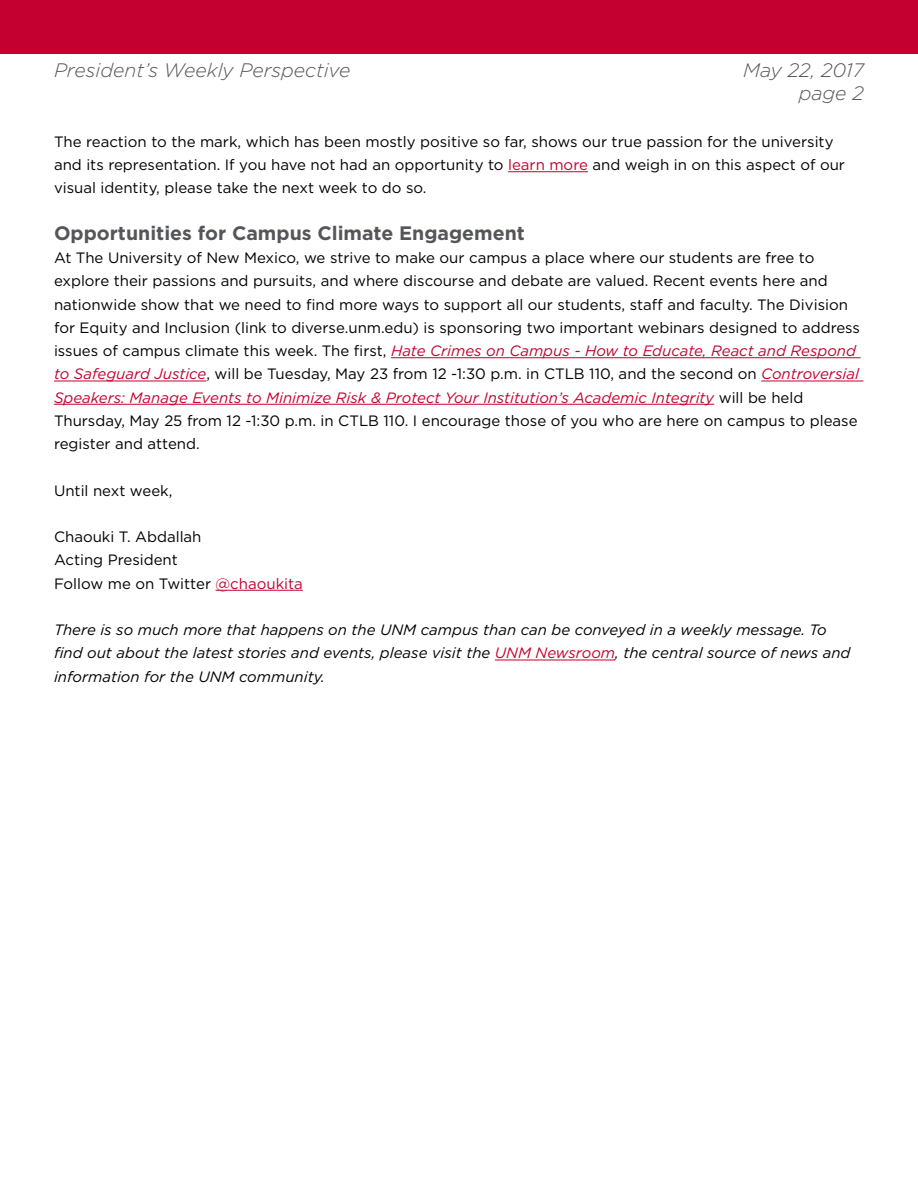
<style>
.page{position:relative;width:918px;height:1188px;background:#fff}
.page>*{position:absolute;margin:0;border:0;box-sizing:border-box;transform-origin:0 0}
.t1{font:italic 300 19.5px/23.4px "Gotham";color:#55565a;text-align:right}
.t2{font:700 19.5px "Gotham";color:#55565a}
.t3{font:15px/23.2px "Gotham";color:#000}
.t4{font:italic 15px/23.2px "Gotham";color:#000}
.s1{color:#c3002f}
.s2{font-style:italic;color:#c3002f}
</style>
<div class="page">
<hr style="left:508px;top:171px;width:80px;height:1px;background:#c3002f">
<hr style="left:391px;top:357px;width:470px;height:1px;background:#c3002f">
<hr style="left:54px;top:381px;width:152px;height:1px;background:#c3002f">
<hr style="left:761px;top:381px;width:103px;height:1px;background:#c3002f">
<hr style="left:54px;top:404px;width:660px;height:1px;background:#c3002f">
<hr style="left:216px;top:590px;width:87px;height:1px;background:#c3002f">
<hr style="left:495px;top:660px;width:120px;height:1px;background:#c3002f">
<div style="left:0;top:0;width:918px;height:53px;background:#c3002f"></div>
<h1 class="t1" style="left:54px;top:58px;width:298px">President’s Weekly Perspective</h1>
<h1 class="t1" style="left:743px;top:58px;width:122px">May 22, 2017 page 2</h1>
<p class="t3" style="left:54px;top:130px;width:793px">The reaction to the mark, which has been mostly positive so far, shows our true passion for the university and its representation. If you have not had an opportunity to <span class="s1">learn more</span> and weigh in on this aspect of our visual identity, please take the next week to do so.</p>
<h1 class="t2" style="left:54px;top:220px;width:472px">Opportunities for Campus Climate Engagement</h1>
<p class="t3" style="left:54px;top:246px;width:808px">At The University of New Mexico, we strive to make our campus a place where our students are free to explore their passions and pursuits, and where discourse and debate are valued. Recent events here and nationwide show that we need to find more ways to support all our students, staff and faculty. The Division for Equity and Inclusion (link to diverse.unm.edu) is sponsoring two important webinars designed to address issues of campus climate this week. The first, <span class="s2">Hate Crimes on Campus - How to Educate, React and Respond to Safeguard Justice</span>, will be Tuesday, May 23 from 12 -1:30 p.m. in CTLB 110, and the second on <span class="s2">Controversial Speakers: Manage Events to Minimize Risk &amp; Protect Your Institution’s Academic Integrity</span> will be held Thursday, May 25 from 12 -1:30 p.m. in CTLB 110. I encourage those of you who are here on campus to please register and attend.</p>
<p class="t3" style="left:54px;top:478px;width:120px">Until next week,</p>
<p class="t3" style="left:54px;top:525px;width:250px">Chaouki T. Abdallah<br>Acting President<br>Follow me on Twitter <span class="s1">@chaoukita</span></p>
<p class="t4" style="left:54px;top:618px;width:798px">There is so much more that happens on the UNM campus than can be conveyed in a weekly message. To find out about the latest stories and events, please visit the <span class="s1">UNM Newsroom</span>, the central source of news and information for the UNM community.</p>
</div>
